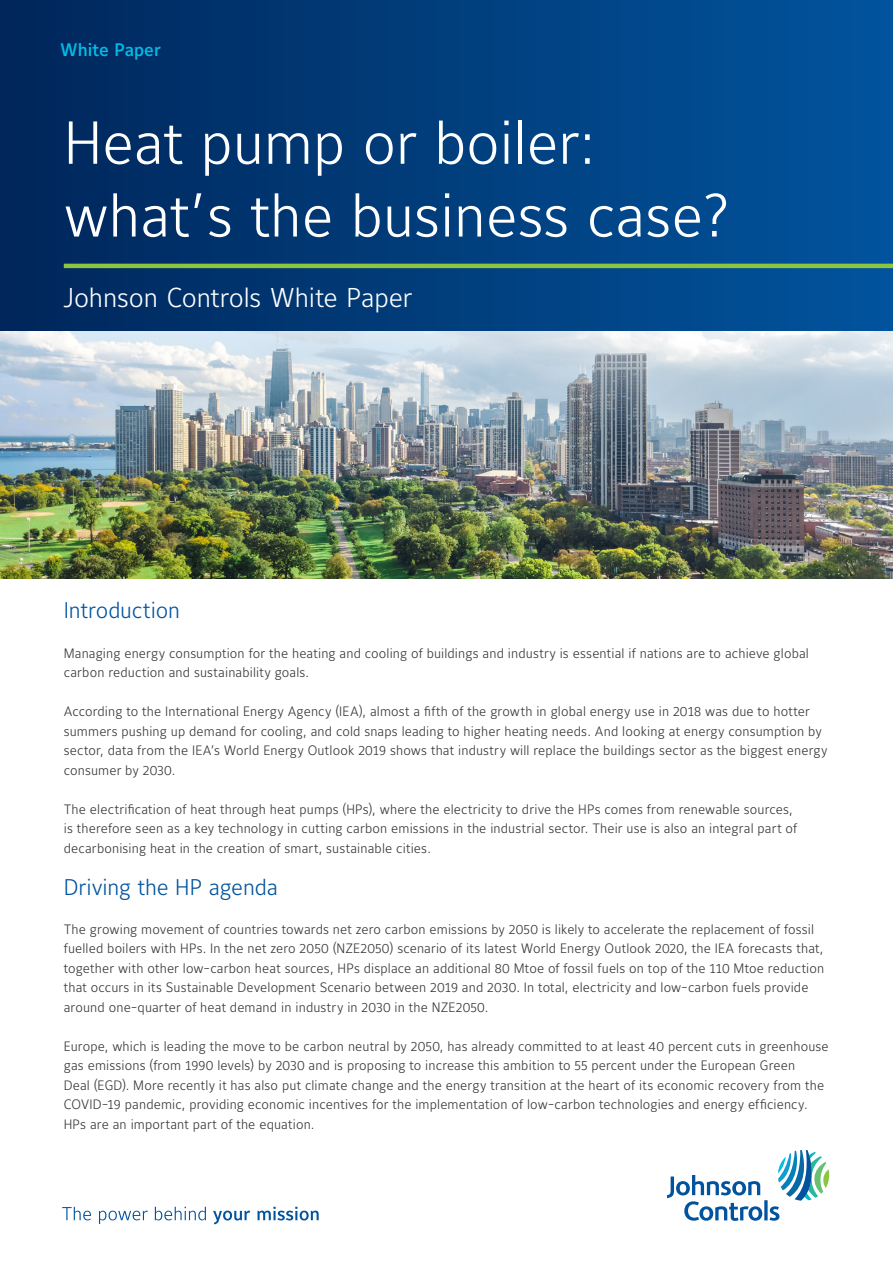
<style>
.page{position:relative;width:893px;height:1263px;background:#fff}
.page>*{position:absolute;margin:0;border:0;box-sizing:border-box;transform-origin:0 0}
.t1{font:300 60px "Maurea Jci Lf ML";color:#fff}
.t2{font:300 27px "Maurea Jci Lf ML";letter-spacing:-.005em;color:#fff}
.t3{font:300 22.5px "Maurea Jci Lf ML";letter-spacing:-.005em;color:#01539e}
.Case_Study{font:500 18px "Maurea Jci Lf ML";color:#02bce5}
.t4{font:300 13.5px/19.5px "Maurea Jci Lf ML";letter-spacing:.01em;color:#363536}
</style>
<div class="page">
<div style="left:0;top:0;width:893px;height:336px;background:linear-gradient(to right,#00275a,#01549e)"></div>
<svg style="left:668px;top:1150px;width:161px;height:71px"></svg>
<svg style="left:62px;top:1207px;width:29px;height:13px"></svg>
<svg style="left:99px;top:1211px;width:49px;height:13px"></svg>
<svg style="left:155px;top:1207px;width:51px;height:13px"></svg>
<svg style="left:213px;top:1210px;width:37px;height:14px"></svg>
<svg style="left:257px;top:1207px;width:62px;height:13px"></svg>
<hr style="left:64px;top:264px;width:829px;height:4px;background:#8bc63e">
<img style="left:0;top:332px;width:893px;height:246px">
<p class="Case_Study" style="left:60px;top:39px;width:102px">White Paper</p>
<p class="t1" style="left:64px;top:106px;width:533px">Heat pump or boiler:</p>
<p class="t1" style="left:64px;top:179px;width:667px">what’s the business case?</p>
<p class="t2" style="left:64px;top:281px;width:350px">Johnson Controls White Paper</p>
<p class="t3" style="left:64px;top:597px;width:118px">Introduction</p>
<p class="t4" style="left:64px;top:643px;width:747px">Managing energy consumption for the heating and cooling of buildings and industry is essential if nations are to achieve global carbon reduction and sustainability goals.</p>
<p class="t4" style="left:64px;top:701px;width:765px">According to the International Energy Agency (IEA), almost a fifth of the growth in global energy use in 2018 was due to hotter summers pushing up demand for cooling, and cold snaps leading to higher heating needs. And looking at energy consumption by sector, data from the IEA’s World Energy Outlook 2019 shows that industry will replace the buildings sector as the biggest energy consumer by 2030.</p>
<p class="t4" style="left:64px;top:799px;width:735px">The electrification of heat through heat pumps (HPs), where the electricity to drive the HPs comes from renewable sources, is therefore seen as a key technology in cutting carbon emissions in the industrial sector. Their use is also an integral part of decarbonising heat in the creation of smart, sustainable cities.</p>
<p class="t3" style="left:64px;top:873px;width:216px">Driving the HP agenda</p>
<p class="t4" style="left:64px;top:919px;width:762px">The growing movement of countries towards net zero carbon emissions by 2050 is likely to accelerate the replacement of fossil fuelled boilers with HPs. In the net zero 2050 (NZE2050) scenario of its latest World Energy Outlook 2020, the IEA forecasts that, together with other low-carbon heat sources, HPs displace an additional 80 Mtoe of fossil fuels on top of the 110 Mtoe reduction that occurs in its Sustainable Development Scenario between 2019 and 2030. In total, electricity and low-carbon fuels provide around one-quarter of heat demand in industry in 2030 in the NZE2050.</p>
<p class="t4" style="left:64px;top:1036px;width:766px">Europe, which is leading the move to be carbon neutral by 2050, has already committed to at least 40 percent cuts in greenhouse gas emissions (from 1990 levels) by 2030 and is proposing to increase this ambition to 55 percent under the European Green<br>Deal (EGD). More recently it has also put climate change and the energy transition at the heart of its economic recovery from the COVID-19 pandemic, providing economic incentives for the implementation of low-carbon technologies and energy efficiency.<br>HPs are an important part of the equation.</p>
</div>
